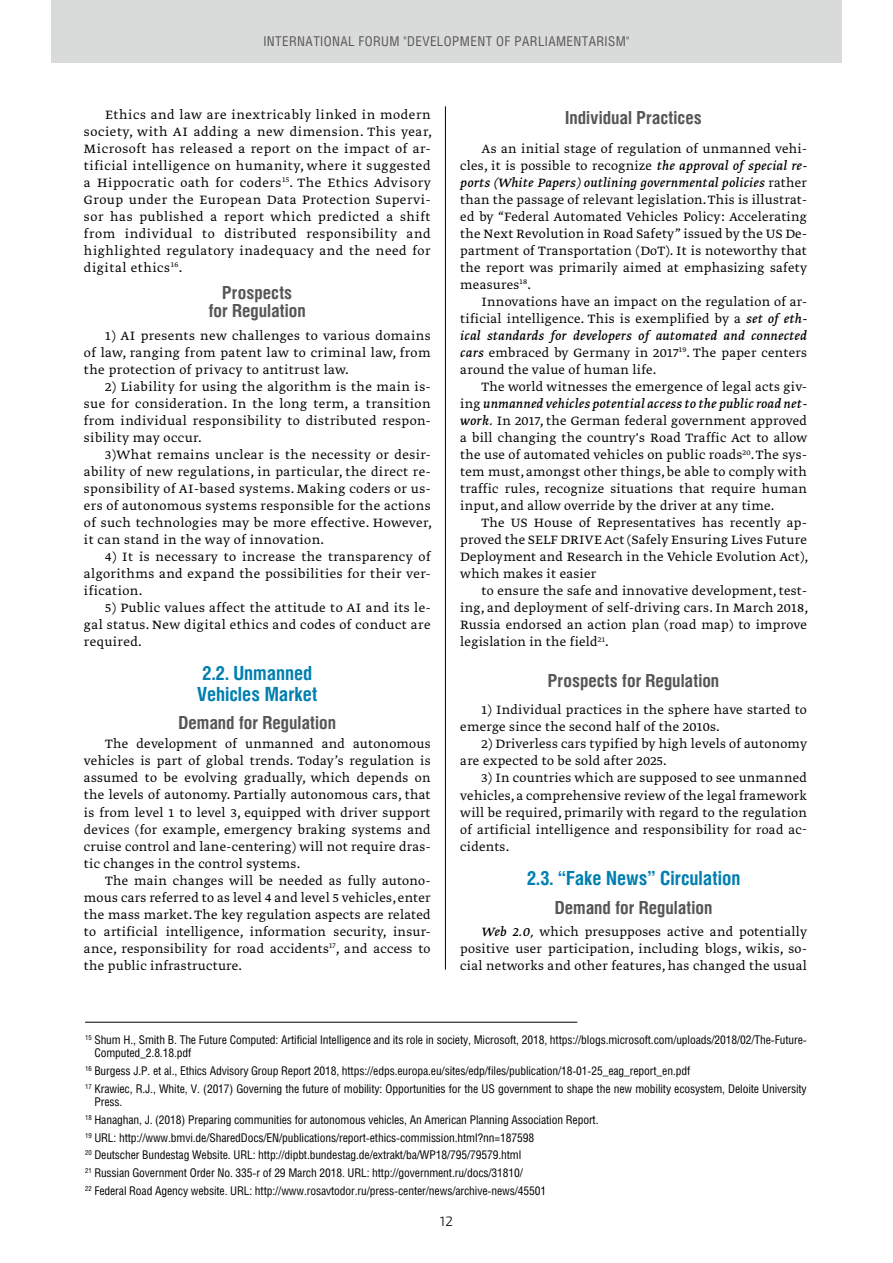
<style>
.page{position:relative;width:893px;height:1263px;background:#fff}
.page>*{position:absolute;margin:0;border:0;box-sizing:border-box;transform-origin:0 0}
.t1{font:700 19.5px/21px "Helios Cond";color:#007fb0}
.t2{font:700 18px/18px "Helios Cond";color:#565655;text-align:center}
.t3{font:300 14.25px/17px "Greta Text Pro";letter-spacing:.02em;color:#000;text-align:justify}
.t4{font:13.5px "Helios Cond";letter-spacing:.03em;color:#565655}
.t5{font:300 13.5px "Exo 2";color:#000}
.t6{font:12px/17.7px "Helios Cond";letter-spacing:-.01em;color:#000}
.s1{font-weight:400;font-style:italic}
</style>
<div class="page">
<div style="left:51px;top:0;width:791px;height:63px;background:#d9dada"></div>
<hr style="left:445px;top:106px;width:1px;height:863px;background:#000">
<hr style="left:85px;top:1022px;width:492px;height:1px;background:#000">
<p class="t4" style="left:263px;top:33px;width:368px">INTERNATIONAL FORUM "DEVELOPMENT OF PARLIAMENTARISM"</p>
<p class="t3" style="left:84px;top:107px;width:350px;text-indent:21px">Ethics and law are inextricably linked in modern society, with AI adding a new dimension. This year, Microsoft has released a report on the impact of ar&shy;tificial intelligence on humanity, where it suggested a Hippocratic oath for coders<sup>15</sup>. The Ethics Advisory Group under the European Data Protection Supervi&shy;sor has published a report which predicted a shift from individual to distributed responsibility and highlighted regulatory inadequacy and the need for digital ethics<sup>16</sup>.</p>
<p class="t2" style="left:209px;top:283px;width:99px">Prospects<br>for Regulation</p>
<p class="t3" style="left:84px;top:328px;width:348px;text-indent:21px">1) AI presents new challenges to various domains of law, ranging from patent law to criminal law, from the protection of privacy to antitrust law.</p>
<p class="t3" style="left:84px;top:379px;width:348px;text-indent:21px">2) Liability for using the algorithm is the main is&shy;sue for consideration. In the long term, a transition from individual responsibility to distributed respon&shy;sibility may occur.</p>
<p class="t3" style="left:84px;top:447px;width:349px;text-indent:21px">3)What remains unclear is the necessity or desir&shy;ability of new regulations, in particular, the direct re&shy;sponsibility of AI-based systems. Making coders or us&shy;ers of autonomous systems responsible for the actions of such technologies may be more effective. However, it can stand in the way of innovation.</p>
<p class="t3" style="left:84px;top:549px;width:348px;text-indent:21px">4) It is necessary to increase the transparency of algorithms and expand the possibilities for their ver&shy;ification.</p>
<p class="t3" style="left:84px;top:600px;width:348px;text-indent:21px">5) Public values affect the attitude to AI and its le&shy;gal status. New digital ethics and codes of conduct are required.</p>
<h1 class="t1" style="left:197px;top:662px;width:122px">2.2. Unmanned<br>Vehicles Market</h1>
<p class="t2" style="left:178px;top:713px;width:159px">Demand for Regulation</p>
<p class="t3" style="left:84px;top:736px;width:348px;text-indent:21px">The development of unmanned and autonomous vehicles is part of global trends. Today’s regulation is assumed to be evolving gradually, which depends on the levels of autonomy. Partially autonomous cars, that is from level 1 to level 3, equipped with driver support devices (for example, emergency braking systems and cruise control and lane-centering) will not require dras&shy;tic changes in the control systems.</p>
<p class="t3" style="left:84px;top:872px;width:348px;text-indent:21px">The main changes will be needed as fully autono&shy;mous cars referred to as level 4 and level 5 vehicles, enter the mass market. The key regulation aspects are related to artificial intelligence, information security, insur&shy;ance, responsibility for road accidents<sup>17</sup>, and access to the public infrastructure.</p>
<p class="t2" style="left:565px;top:108px;width:138px">Individual Practices</p>
<p class="t3" style="left:460px;top:141px;width:348px;text-indent:21px">As an initial stage of regulation of unmanned vehi&shy;cles, it is possible to recognize <span class="s1">the approval of special re&shy;ports (White Papers) outlining governmental policies</span> rather than the passage of relevant legislation. This is illustrat&shy;ed by “Federal Automated Vehicles Policy: Accelerating the Next Revolution in Road Safety” issued by the US De&shy;partment of Transportation (DoT). It is noteworthy that the report was primarily aimed at emphasizing safety measures<sup>18</sup>.</p>
<p class="t3" style="left:460px;top:294px;width:348px;text-indent:21px">Innovations have an impact on the regulation of ar&shy;tificial intelligence. This is exemplified by a <span class="s1">set of eth&shy;ical standards for developers of automated and connected cars</span> embraced by Germany in 2017<sup>19</sup>. The paper centers around the value of human life.</p>
<p class="t3" style="left:460px;top:379px;width:348px;text-indent:21px">The world witnesses the emergence of legal acts giv&shy;ing <span class="s1">unmanned vehicles potential access to the public road net&shy;work.</span> In 2017, the German federal government approved a bill changing the country's Road Traffic Act to allow the use of automated vehicles on public roads<sup>20</sup>. The sys&shy;tem must, amongst other things, be able to comply with traffic rules, recognize situations that require human input, and allow override by the driver at any time.</p>
<p class="t3" style="left:460px;top:515px;width:350px;text-indent:21px">The US House of Representatives has recently ap&shy;proved the SELF DRIVE Act (Safely Ensuring Lives Future Deployment and Research in the Vehicle Evolution Act), which makes it easier</p>
<p class="t3" style="left:460px;top:583px;width:350px;text-indent:21px">to ensure the safe and innovative development, test&shy;ing, and deployment of self-driving cars. In March 2018, Russia endorsed an action plan (road map) to improve legislation in the field<sup>21</sup>.</p>
<p class="t2" style="left:548px;top:671px;width:173px">Prospects for Regulation</p>
<p class="t3" style="left:460px;top:702px;width:348px;text-indent:21px">1) Individual practices in the sphere have started to emerge since the second half of the 2010s.</p>
<p class="t3" style="left:460px;top:736px;width:348px;text-indent:21px">2) Driverless cars typified by high levels of autonomy are expected to be sold after 2025.</p>
<p class="t3" style="left:460px;top:770px;width:348px;text-indent:21px">3) In countries which are supposed to see unmanned vehicles, a comprehensive review of the legal framework will be required, primarily with regard to the regulation of artificial intelligence and responsibility for road ac&shy;cidents.</p>
<h1 class="t1" style="left:527px;top:866px;width:215px">2.3. “Fake News” Circulation</h1>
<p class="t2" style="left:555px;top:898px;width:159px">Demand for Regulation</p>
<p class="t3" style="left:460px;top:923px;width:348px;text-indent:21px"><span class="s1">Web 2.0,</span> which presupposes active and potentially positive user participation, including blogs, wikis, so&shy;cial networks and other features, has changed the usual</p>
<p class="t6" style="left:94px;top:1032px;width:714px;line-height:13.5px;text-indent:-9px"><sup>15</sup> Shum H., Smith B. The Future Computed: Artificial Intelligence and its role in society, Microsoft, 2018, https://blogs.microsoft.com/uploads/2018/02/The-Future-<br>Computed_2.8.18.pdf</p>
<p class="t6" style="left:85px;top:1061px;width:723px"><sup>16</sup> Burgess J.P. et al., Ethics Advisory Group Report 2018, https://edps.europa.eu/sites/edp/files/publication/18-01-25_eag_report_en.pdf<br><sup>17</sup> Krawiec, R.J., White, V. (2017) Governing the future of mobility: Opportunities for the US government to shape the new mobility ecosystem, Deloite University</p>
<p class="t6" style="left:85px;top:1093px;width:515px;text-indent:9px">Press.<br><sup>18</sup> Hanaghan, J. (2018) Preparing communities for autonomous vehicles, An American Planning Association Report.<br><sup>19</sup> URL: http://www.bmvi.de/SharedDocs/EN/publications/report-ethics-commission.html?nn=187598<br><sup>20</sup> Deutscher Bundestag Website. URL: http://dipbt.bundestag.de/extrakt/ba/WP18/795/79579.html<br><sup>21</sup> Russian Government Order No. 335-r of 29 March 2018. URL: http://government.ru/docs/31810/<br><sup>22</sup> Federal Road Agency website. URL: http://www.rosavtodor.ru/press-center/news/archive-news/45501</p>
<p class="t5" style="left:440px;top:1213px;width:15px">12</p>
</div>
